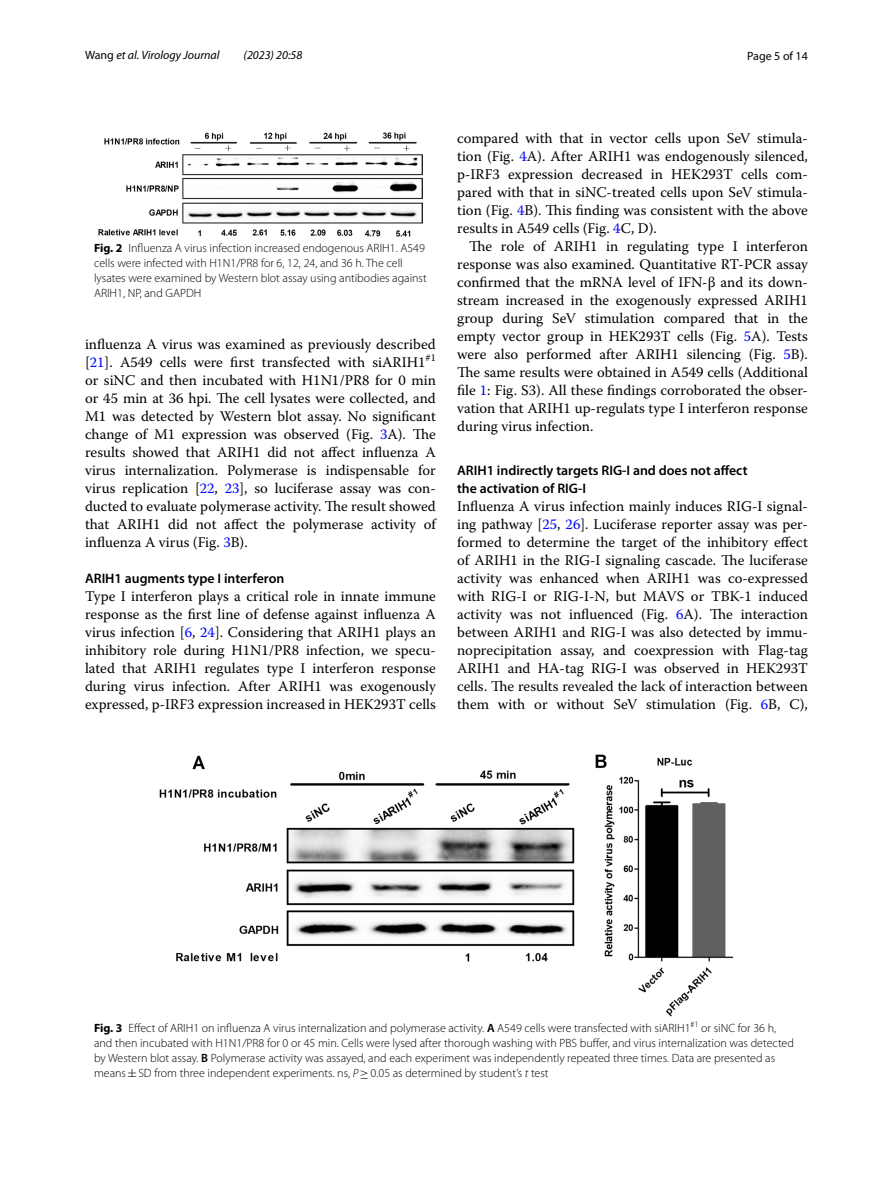
<style>
.page{position:relative;width:893px;height:1187px;background:#fff}
.page>*{position:absolute;margin:0;border:0;box-sizing:border-box;transform-origin:0 0}
.t1{font:14.7px/18px "Warnock Pro";color:#000;text-align:justify}
.t2{font:600 13.8px/18px "Myriad Pro";color:#000}
.t3{font:300 12px/15px "Myriad Pro";color:#000}
.t4{font:italic 12px "Myriad Pro";color:#000}
.t5{font:12px "Myriad Pro";color:#000}
.s1{font-style:normal}
.s2{font-weight:700}
.s3{color:#00f}
.s4{font-weight:600}
.s5{font-family:"MTSY";font-weight:400}
.s6{font-style:italic}
</style>
<div class="page">
<img style="left:99px;top:133px;width:323px;height:104px">
<img style="left:159px;top:754px;width:574px;height:262px">
<p class="t4" style="left:85px;top:48px;width:136px"><span class="s1">Wang</span> et al. Virology Journal</p>
<p class="t4" style="left:244px;top:48px;width:60px">(2023) 20:58</p>
<p class="t5" style="left:747px;top:48px;width:62px">Page 5 of 14</p>
<p class="t3" style="left:94px;top:241px;width:334px"><span class="s2">Fig. 2</span> Influenza A virus infection increased endogenous ARIH1. A549 cells were infected with H1N1/PR8 for 6, 12, 24, and 36 h. The cell lysates were examined by Western blot assay using antibodies against ARIH1, NP, and GAPDH</p>
<p class="t1" style="left:85px;top:335px;width:352px">influenza A virus was examined as previously described [<span class="s3">21</span>]. A549 cells were first transfected with siARIH1<sup>#1 </sup>or siNC and then incubated with H1N1/PR8 for 0 min or 45 min at 36 hpi. The cell lysates were collected, and M1 was detected by Western blot assay. No significant change of M1 expression was observed (Fig. <span class="s3">3</span>A). The results showed that ARIH1 did not affect influenza A virus internalization. Polymerase is indispensable for virus replication [<span class="s3">22</span>, <span class="s3">23</span>], so luciferase assay was con&shy;ducted to evaluate polymerase activity. The result showed that ARIH1 did not affect the polymerase activity of influenza A virus (Fig. <span class="s3">3</span>B).</p>
<p class="t2" style="left:85px;top:569px;width:201px">ARIH1 augments type I interferon</p>
<p class="t1" style="left:85px;top:587px;width:352px">Type I interferon plays a critical role in innate immune response as the first line of defense against influenza A virus infection [<span class="s3">6</span>, <span class="s3">24</span>]. Considering that ARIH1 plays an inhibitory role during H1N1/PR8 infection, we specu&shy;lated that ARIH1 regulates type I interferon response during virus infection. After ARIH1 was exogenously expressed, p-IRF3 expression increased in HEK293T cells</p>
<p class="t1" style="left:457px;top:128px;width:352px">compared with that in vector cells upon SeV stimula&shy;tion (Fig. <span class="s3">4</span>A). After ARIH1 was endogenously silenced, p-IRF3 expression decreased in HEK293T cells com&shy;pared with that in siNC-treated cells upon SeV stimula&shy;tion (Fig. <span class="s3">4</span>B). This finding was consistent with the above results in A549 cells (Fig. <span class="s3">4</span>C, D).</p>
<p class="t1" style="left:457px;top:236px;width:352px;text-indent:12px">The role of ARIH1 in regulating type I interferon response was also examined. Quantitative RT-PCR assay confirmed that the mRNA level of IFN-β and its down&shy;stream increased in the exogenously expressed ARIH1 group during SeV stimulation compared that in the empty vector group in HEK293T cells (Fig. <span class="s3">5</span>A). Tests were also performed after ARIH1 silencing (Fig. <span class="s3">5</span>B).<br>The same results were obtained in A549 cells (Additional file <span class="s3">1</span>: Fig. S3). All these findings corroborated the obser&shy;vation that ARIH1 up-regulats type I interferon response during virus infection.</p>
<p class="t2" style="left:457px;top:461px;width:292px">ARIH1 indirectly targets RIG‑I and does not affect the activation of RIG‑I</p>
<p class="t1" style="left:457px;top:497px;width:352px">Influenza A virus infection mainly induces RIG-I signal&shy;ing pathway [<span class="s3">25</span>, <span class="s3">26</span>]. Luciferase reporter assay was per&shy;formed to determine the target of the inhibitory effect of ARIH1 in the RIG-I signaling cascade. The luciferase activity was enhanced when ARIH1 was co-expressed with RIG-I or RIG-I-N, but MAVS or TBK-1 induced activity was not influenced (Fig. <span class="s3">6</span>A). The interaction between ARIH1 and RIG-I was also detected by immu&shy;noprecipitation assay, and coexpression with Flag-tag ARIH1 and HA-tag RIG-I was observed in HEK293T cells. The results revealed the lack of interaction between them with or without SeV stimulation (Fig. <span class="s3">6</span>B, C),</p>
<p class="t3" style="left:94px;top:1020px;width:701px"><span class="s2">Fig. 3</span> Effect of ARIH1 on influenza A virus internalization and polymerase activity. <span class="s4">A</span> A549 cells were transfected with siARIH1<sup>#1</sup> or siNC for 36 h, and then incubated with H1N1/PR8 for 0 or 45 min. Cells were lysed after thorough washing with PBS buffer, and virus internalization was detected by Western blot assay. <span class="s4">B</span> Polymerase activity was assayed, and each experiment was independently repeated three times. Data are presented as means<span class="s5">±</span>SD from three independent experiments. ns, <span class="s6">P</span><span class="s5">≥</span>0.05 as determined by student’s <span class="s6">t</span> test</p>
</div>
